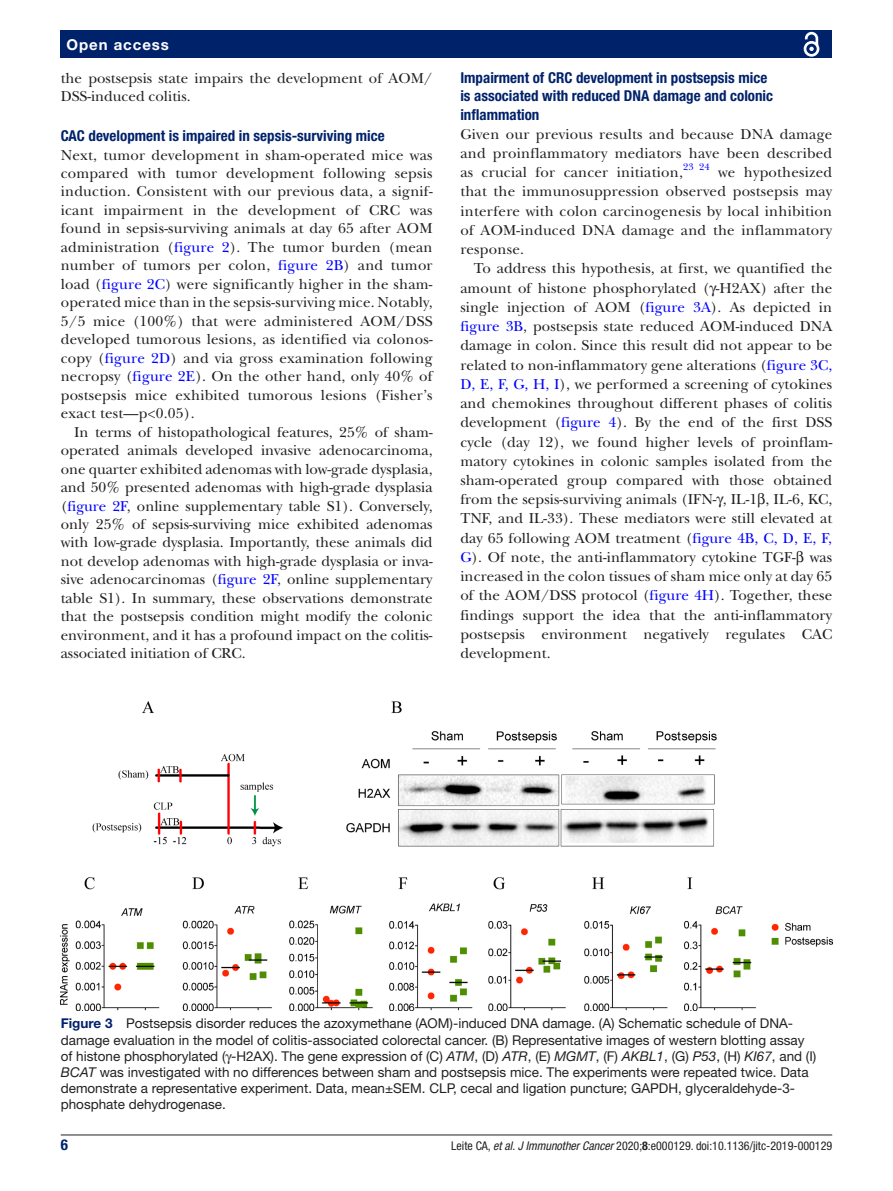
<style>
.page{position:relative;width:893px;height:1191px;background:#fff}
.page>*{position:absolute;margin:0;border:0;box-sizing:border-box;transform-origin:0 0}
.t1{font:15px/18.5px "New Baskerville";letter-spacing:.005em;color:#231f20;text-align:justify}
.t2{font:700 condensed 15px/18px "Helvetica Neue LT Std";color:#00226b}
.t3{font:700 15px "Helvetica Neue LT Std";letter-spacing:.065em;color:#fff}
.t4{font:13.5px/16.2px "Helvetica Neue LT Std";color:#231f20}
.t5{font:condensed 12px "Helvetica Neue LT Std";color:#231f20}
.s1{color:#00f}
.s2{font-weight:700;color:#00226b}
.s3{font-style:italic}
.s4{font-weight:700}
</style>
<div class="page">
<hr style="left:61px;top:1134px;width:771px;height:1px;background:#231f20">
<div style="left:61px;top:31px;width:771px;height:27px;background:#00226b"></div>
<svg style="left:803px;top:31px;width:17px;height:26px"></svg>
<img style="left:61px;top:702px;width:771px;height:308px">
<p class="t3" style="left:66px;top:35px;width:104px">Open access</p>
<p class="t1" style="left:61px;top:69px;width:373px">the postsepsis state impairs the development of AOM/<br>DSS-induced colitis.</p>
<p class="t2" style="left:61px;top:127px;width:325px">CAC development is impaired in sepsis-surviving mice</p>
<p class="t1" style="left:61px;top:146px;width:373px">Next, tumor development in sham-operated mice was compared with tumor development following sepsis induction. Consistent with our previous data, a signif&shy;icant impairment in the development of CRC was found in sepsis-surviving animals at day 65 after AOM administration (<span class="s1">figure 2</span>). The tumor burden (mean number of tumors per colon, <span class="s1">figure 2B</span>) and tumor load (<span class="s1">figure 2C</span>) were significantly higher in the sham&shy;operated mice than in the sepsis-surviving mice. Notably, 5/5 mice (100%) that were administered AOM/DSS developed tumorous lesions, as identified via colonos&shy;copy (<span class="s1">figure 2D</span>) and via gross examination following necropsy (<span class="s1">figure 2E</span>). On the other hand, only 40% of postsepsis mice exhibited tumorous lesions (Fisher’s exact test—p&lt;0.05).</p>
<p class="t1" style="left:61px;top:422px;width:373px;text-indent:14px">In terms of histopathological features, 25% of sham&shy;operated animals developed invasive adenocarcinoma, one quarter exhibited adenomas with low-grade dysplasia, and 50% presented adenomas with high-grade dysplasia (<span class="s1">figure 2F</span>, online supplementary table S1). Conversely, only 25% of sepsis-surviving mice exhibited adenomas with low-grade dysplasia. Importantly, these animals did not develop adenomas with high-grade dysplasia or inva&shy;sive adenocarcinomas (<span class="s1">figure 2F</span>, online supplementary table S1). In summary, these observations demonstrate that the postsepsis condition might modify the colonic environment, and it has a profound impact on the colitis&shy;associated initiation of CRC.</p>
<p class="t2" style="left:460px;top:69px;width:314px">Impairment of CRC development in postsepsis mice is associated with reduced DNA damage and colonic inflammation</p>
<p class="t1" style="left:460px;top:124px;width:373px;line-height:19.2px">Given our previous results and because DNA damage and proinflammatory mediators have been described as crucial for cancer initiation,<sup>23</sup> <sup>24</sup></p>
<p class="t1" style="left:460px;top:163px;width:373px;line-height:19.2px;text-indent:258px">we hypothesized that the immunosuppression observed postsepsis may interfere with colon carcinogenesis by local inhibition of AOM-induced DNA damage and the inflammatory response.</p>
<p class="t1" style="left:460px;top:259px;width:373px;line-height:19.2px;text-indent:14px">To address this hypothesis, at first, we quantified the amount of histone phosphorylated ( -H2AX) after the single injection of AOM (<span class="s1">figure 3A</span>). As depicted in <span class="s1">figure 3B</span>, postsepsis state reduced AOM-induced DNA damage in colon. Since this result did not appear to be related to non-inflammatory gene alterations (<span class="s1">figure 3C, D, E, F, G, H, I</span>), we performed a screening of cytokines and chemokines throughout different phases of colitis development (<span class="s1">figure 4</span>). By the end of the first DSS cycle (day 12), we found higher levels of proinflam&shy;matory cytokines in colonic samples isolated from the sham-operated group compared with those obtained from the sepsis-surviving animals (IFN- , IL-1 , IL-6, KC, TNF, and IL-33). These mediators were still elevated at day 65 following AOM treatment (<span class="s1">figure 4B, C, D, E, F, G</span>). Of note, the anti-inflammatory cytokine TGF- was increased in the colon tissues of sham mice only at day 65 of the AOM/DSS protocol (<span class="s1">figure 4H</span>). Together, these findings support the idea that the anti-inflammatory postsepsis environment negatively regulates CAC development.</p>
<p class="t4" style="left:61px;top:1015px;width:757px"><span class="s2">Figure 3</span> Postsepsis disorder reduces the azoxymethane (AOM)-induced DNA damage. (A) Schematic schedule of DNA&shy;damage evaluation in the model of colitis-associated colorectal cancer. (B) Representative images of western blotting assay of histone phosphorylated ( -H2AX). The gene expression of (C) <span class="s3">ATM</span>, (D) <span class="s3">ATR</span>, (E) <span class="s3">MGMT</span>, (F) <span class="s3">AKBL1</span>, (G) <span class="s3">P53</span>, (H) <span class="s3">KI67</span>, and (I)<br><span class="s3">BCAT</span> was investigated with no differences between sham and postsepsis mice. The experiments were repeated twice. Data demonstrate a representative experiment. Data, mean±SEM. CLP, cecal and ligation puncture; GAPDH, glyceraldehyde-3- phosphate dehydrogenase.</p>
<p class="t2" style="left:61px;top:1135px;width:9px">6</p>
<p class="t5" style="left:451px;top:1138px;width:382px">Leite CA, <span class="s3">et al</span>. <span class="s3">J Immunother Cancer</span> 2020;<span class="s4">8</span>:e000129. doi:10.1136/jitc-2019-000129</p>
</div>
